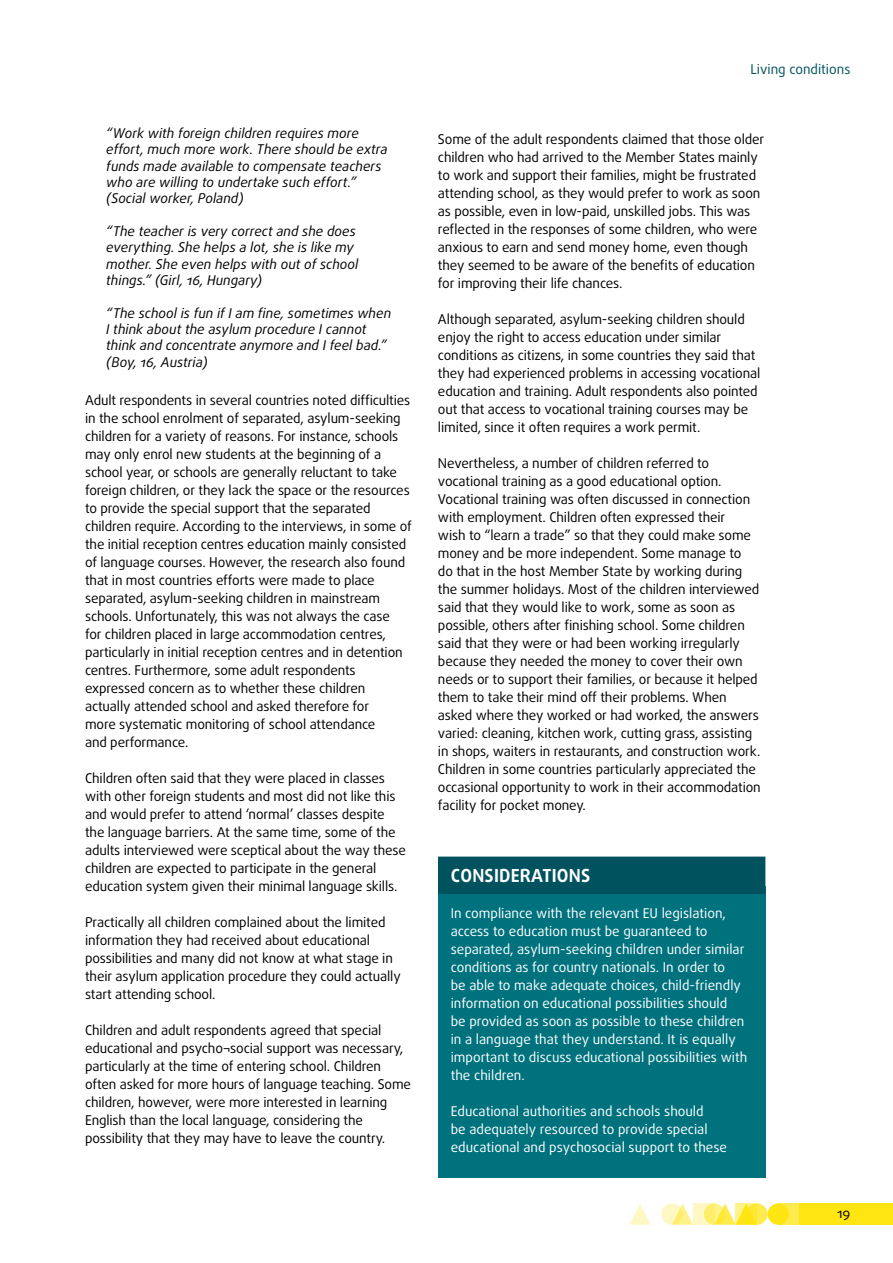
<style>
.page{position:relative;width:893px;height:1263px;background:#fff}
.page>*{position:absolute;margin:0;border:0;box-sizing:border-box;transform-origin:0 0}
.title_4{font:700 18px "Daxline Pro";letter-spacing:.01em;color:#fff}
.Body_EN{font:13.5px/18px "Daxline Pro";letter-spacing:-.01em;color:#000}
.Body_EN-2{font:13.5px/18px "Daxline Pro";color:#fff}
.quotes{font:italic 13.5px/16.2px "Daxline Pro";color:#000}
.t1{font:13.5px "Daxline Pro";color:#00535e}
</style>
<div class="page">
<div style="left:746px;top:1203px;width:21px;height:22px;background:#ffeb4d;border-radius:50%"></div>
<div style="left:778px;top:1203px;width:21px;height:22px;background:#ffeb4d"></div>
<div style="left:799px;top:1203px;width:94px;height:22px;background:#ffe512"></div>
<svg style="left:675px;top:1203px;width:18px;height:22px"></svg>
<svg style="left:629px;top:1204px;width:22px;height:21px"></svg>
<div style="left:767px;top:1203px;width:22px;height:22px;background:#ffe512;border-radius:50%"></div>
<svg style="left:718px;top:1203px;width:18px;height:22px"></svg>
<svg style="left:704px;top:1203px;width:21px;height:22px"></svg>
<svg style="left:661px;top:1203px;width:21px;height:22px"></svg>
<svg style="left:736px;top:1203px;width:21px;height:22px"></svg>
<svg style="left:693px;top:1203px;width:21px;height:22px"></svg>
<div style="left:438px;top:887px;width:327px;height:291px;background:#00727d"></div>
<div style="left:438px;top:856px;width:327px;height:38px;background:#00535e"></div>
<p class="quotes" style="left:106px;top:125px;width:283px">“Work with foreign children requires more effort, much more work. There should be extra funds made available to compensate teachers who are willing to undertake such effort.” (Social worker, Poland)</p>
<p class="quotes" style="left:106px;top:223px;width:254px">“The teacher is very correct and she does everything. She helps a lot, she is like my mother. She even helps with out of school things.” (Girl, 16, Hungary)</p>
<p class="quotes" style="left:106px;top:305px;width:286px">“The school is fun if I am fine, sometimes when I think about the asylum procedure I cannot think and concentrate anymore and I feel bad.” (Boy, 16, Austria)</p>
<p class="Body_EN" style="left:85px;top:391px;width:328px">Adult respondents in several countries noted difficulties in the school enrolment of separated, asylum-seeking children for a variety of reasons. For instance, schools may only enrol new students at the beginning of a school year, or schools are generally reluctant to take foreign children, or they lack the space or the resources to provide the special support that the separated children require. According to the interviews, in some of the initial reception centres education mainly consisted of language courses. However, the research also found that in most countries efforts were made to place separated, asylum-seeking children in mainstream schools. Unfortunately, this was not always the case<br>for children placed in large accommodation centres, particularly in initial reception centres and in detention centres. Furthermore, some adult respondents expressed concern as to whether these children actually attended school and asked therefore for<br>more systematic monitoring of school attendance<br>and performance.</p>
<p class="Body_EN" style="left:85px;top:769px;width:323px">Children often said that they were placed in classes with other foreign students and most did not like this and would prefer to attend ‘normal’ classes despite the language barriers. At the same time, some of the adults interviewed were sceptical about the way these children are expected to participate in the general education system given their minimal language skills.</p>
<p class="Body_EN" style="left:85px;top:913px;width:317px">Practically all children complained about the limited information they had received about educational possibilities and many did not know at what stage in their asylum application procedure they could actually start attending school.</p>
<p class="Body_EN" style="left:85px;top:1021px;width:328px">Children and adult respondents agreed that special educational and psycho¬social support was necessary, particularly at the time of entering school. Children often asked for more hours of language teaching. Some children, however, were more interested in learning English than the local language, considering the possibility that they may have to leave the country.</p>
<p class="t1" style="left:750px;top:61px;width:101px">Living conditions</p>
<p class="Body_EN" style="left:438px;top:130px;width:328px">Some of the adult respondents claimed that those older children who had arrived to the Member States mainly to work and support their families, might be frustrated attending school, as they would prefer to work as soon as possible, even in low-paid, unskilled jobs. This was reflected in the responses of some children, who were anxious to earn and send money home, even though they seemed to be aware of the benefits of education for improving their life chances.</p>
<p class="Body_EN" style="left:438px;top:310px;width:324px">Although separated, asylum-seeking children should enjoy the right to access education under similar conditions as citizens, in some countries they said that they had experienced problems in accessing vocational education and training. Adult respondents also pointed out that access to vocational training courses may be limited, since it often requires a work permit.</p>
<p class="Body_EN" style="left:438px;top:454px;width:324px">Nevertheless, a number of children referred to vocational training as a good educational option.<br>Vocational training was often discussed in connection with employment. Children often expressed their<br>wish to “learn a trade” so that they could make some money and be more independent. Some manage to<br>do that in the host Member State by working during the summer holidays. Most of the children interviewed said that they would like to work, some as soon as possible, others after finishing school. Some children said that they were or had been working irregularly because they needed the money to cover their own needs or to support their families, or because it helped them to take their mind off their problems. When asked where they worked or had worked, the answers varied: cleaning, kitchen work, cutting grass, assisting in shops, waiters in restaurants, and construction work.<br>Children in some countries particularly appreciated the occasional opportunity to work in their accommodation facility for pocket money.</p>
<p class="title_4" style="left:451px;top:864px;width:141px">CONSIDERATIONS</p>
<p class="Body_EN-2" style="left:451px;top:904px;width:298px">In compliance with the relevant EU legislation, access to education must be guaranteed to separated, asylum-seeking children under similar conditions as for country nationals. In order to<br>be able to make adequate choices, child-friendly information on educational possibilities should<br>be provided as soon as possible to these children in a language that they understand. It is equally important to discuss educational possibilities with the children.</p>
<p class="Body_EN-2" style="left:451px;top:1102px;width:278px">Educational authorities and schools should<br>be adequately resourced to provide special educational and psychosocial support to these</p>
<p class="Body_EN" style="left:837px;top:1204px;width:15px">19</p>
</div>
